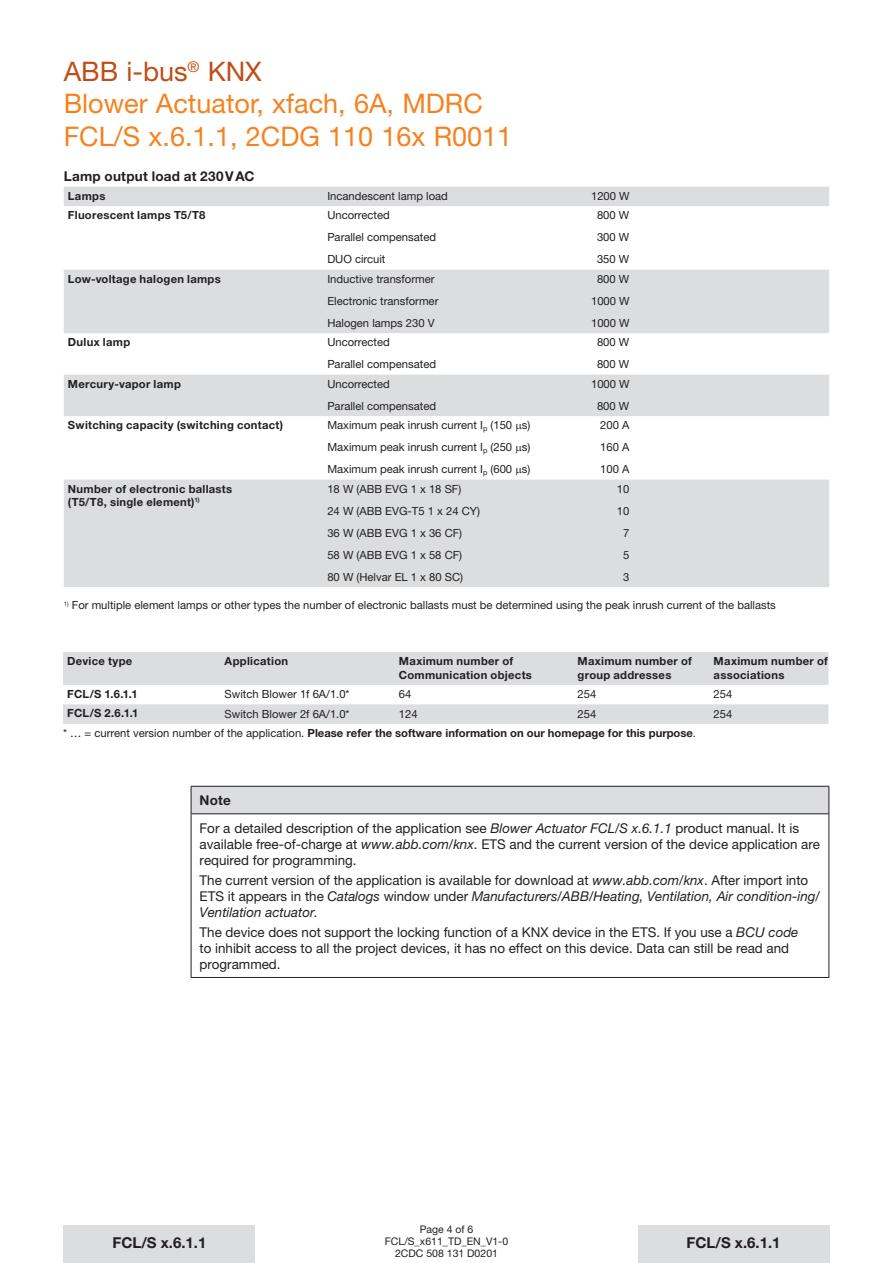
<style>
.page{position:relative;width:893px;height:1263px;background:#fff}
.page>*{position:absolute;margin:0;border:0;box-sizing:border-box;transform-origin:0 0}
.t1{font:27px/32.4px "Helvetica Neue LT";color:#f58220}
.t2{font:700 15px "Helvetica Neue LT";color:#231f20}
.TD_Hinweistexte{font:13.5px/15.9px "Helvetica Neue LT";color:#231f20}
.TD_Fliesstext_9_10_8{font:700 13.5px "Helvetica Neue LT";letter-spacing:.02em;color:#231f20}
.TD_Kästen{font:700 13.5px "Helvetica Neue LT";color:#231f20}
.TD_Tabelle_7_5_9{font:11.25px "Helvetica Neue LT";color:#231f20}
.TD_Tabelle_7_5_9-2{font:700 11.25px/13.5px "Helvetica Neue LT";letter-spacing:.025em;color:#231f20}
.TD_Fliesstext_unter{font:11.25px "Helvetica Neue LT";color:#231f20}
.TD_Fliesstext_unter-2{font:700 11.25px "Helvetica Neue LT";color:#231f20}
.t3{font:10.5px/12px "Helvetica Neue LT";color:#231f20;text-align:center}
.s1{color:#be4e16}
.s2{font-weight:400}
.s3{font-style:italic}
</style>
<div class="page">
<div style="left:638px;top:1225px;width:191px;height:38px;background:#dcdddf"></div>
<div style="left:64px;top:1225px;width:191px;height:38px;background:#dcdddf"></div>
<svg style="left:64px;top:187px;width:765px;height:400px;fill:#dcdddf"></svg>
<svg style="left:63px;top:652px;width:765px;height:72px;fill:#dcdddf"></svg>
<div style="left:191px;top:786px;width:638px;height:28px;background:#dcdddf"></div>
<hr style="left:191px;top:786px;width:638px;height:1px;background:#231f20">
<svg style="left:191px;top:787px;width:1px;height:26px"></svg>
<svg style="left:828px;top:787px;width:1px;height:26px"></svg>
<hr style="left:191px;top:813px;width:638px;height:1px;background:#231f20">
<hr style="left:191px;top:814px;width:1px;height:163px;background:#231f20">
<hr style="left:828px;top:814px;width:1px;height:163px;background:#231f20">
<hr style="left:191px;top:977px;width:638px;height:1px;background:#231f20">
<svg style="left:516px;top:424px;width:6px;height:8px"></svg>
<svg style="left:516px;top:446px;width:6px;height:8px"></svg>
<svg style="left:516px;top:468px;width:6px;height:8px"></svg>
<h1 class="t1" style="left:64px;top:55px;width:450px"><span class="s1">ABB i-bus</span><sup>®</sup> <span class="s1">KNX<br></span>Blower Actuator, xfach, 6A, MDRC<br>FCL/S x.6.1.1, 2CDG 110 16x R0011</h1>
<p class="TD_Fliesstext_9_10_8" style="left:64px;top:167px;width:192px">Lamp output load at 230VAC</p>
<p class="TD_Tabelle_7_5_9-2" style="left:68px;top:189px;width:39px">Lamps</p>
<p class="TD_Tabelle_7_5_9" style="left:327px;top:189px;width:122px">Incandescent lamp load</p>
<p class="TD_Tabelle_7_5_9" style="left:591px;top:189px;width:40px">1200 W</p>
<p class="TD_Tabelle_7_5_9-2" style="left:68px;top:208px;width:139px">Fluorescent lamps T5/T8</p>
<p class="TD_Tabelle_7_5_9" style="left:327px;top:209px;width:64px">Uncorrected</p>
<p class="TD_Tabelle_7_5_9" style="left:327px;top:231px;width:110px">Parallel compensated</p>
<p class="TD_Tabelle_7_5_9" style="left:327px;top:253px;width:60px">DUO circuit</p>
<p class="TD_Tabelle_7_5_9" style="left:597px;top:209px;width:34px">800 W</p>
<p class="TD_Tabelle_7_5_9" style="left:597px;top:231px;width:34px">300 W</p>
<p class="TD_Tabelle_7_5_9" style="left:597px;top:253px;width:34px">350 W</p>
<p class="TD_Tabelle_7_5_9-2" style="left:68px;top:272px;width:154px">Low-voltage halogen lamps</p>
<p class="TD_Tabelle_7_5_9" style="left:327px;top:272px;width:109px">Inductive transformer</p>
<p class="TD_Tabelle_7_5_9" style="left:327px;top:294px;width:113px">Electronic transformer</p>
<p class="TD_Tabelle_7_5_9" style="left:327px;top:316px;width:109px">Halogen lamps 230 V</p>
<p class="TD_Tabelle_7_5_9-2" style="left:68px;top:335px;width:64px">Dulux lamp</p>
<p class="TD_Tabelle_7_5_9" style="left:327px;top:335px;width:64px">Uncorrected</p>
<p class="TD_Tabelle_7_5_9" style="left:327px;top:357px;width:110px">Parallel compensated</p>
<p class="TD_Tabelle_7_5_9-2" style="left:68px;top:377px;width:114px">Mercury-vapor lamp</p>
<p class="TD_Tabelle_7_5_9" style="left:327px;top:377px;width:64px">Uncorrected</p>
<p class="TD_Tabelle_7_5_9" style="left:327px;top:399px;width:110px">Parallel compensated</p>
<p class="TD_Tabelle_7_5_9-2" style="left:68px;top:418px;width:217px">Switching capacity (switching contact)</p>
<p class="TD_Tabelle_7_5_9" style="left:327px;top:418px;width:204px">Maximum peak inrush current I<sub>p</sub> (150 s)</p>
<p class="TD_Tabelle_7_5_9" style="left:327px;top:440px;width:204px">Maximum peak inrush current I<sub>p</sub> (250 s)</p>
<p class="TD_Tabelle_7_5_9" style="left:327px;top:462px;width:204px">Maximum peak inrush current I<sub>p</sub> (600 s)</p>
<p class="TD_Tabelle_7_5_9" style="left:597px;top:272px;width:34px">800 W</p>
<p class="TD_Tabelle_7_5_9" style="left:591px;top:294px;width:40px">1000 W</p>
<p class="TD_Tabelle_7_5_9" style="left:591px;top:316px;width:40px">1000 W</p>
<p class="TD_Tabelle_7_5_9" style="left:597px;top:335px;width:34px">800 W</p>
<p class="TD_Tabelle_7_5_9" style="left:597px;top:357px;width:34px">800 W</p>
<p class="TD_Tabelle_7_5_9" style="left:591px;top:377px;width:40px">1000 W</p>
<p class="TD_Tabelle_7_5_9" style="left:597px;top:399px;width:34px">800 W</p>
<p class="TD_Tabelle_7_5_9" style="left:600px;top:418px;width:31px">200 A</p>
<p class="TD_Tabelle_7_5_9" style="left:600px;top:440px;width:31px">160 A</p>
<p class="TD_Tabelle_7_5_9" style="left:600px;top:462px;width:31px">100 A</p>
<p class="TD_Tabelle_7_5_9-2" style="left:68px;top:482px;width:166px">Number of electronic ballasts (T5/T8, single element)<sup>1)</sup></p>
<p class="TD_Tabelle_7_5_9" style="left:327px;top:482px;width:135px">18 W (ABB EVG 1 x 18 SF)</p>
<p class="TD_Tabelle_7_5_9" style="left:327px;top:504px;width:154px">24 W (ABB EVG-T5 1 x 24 CY)</p>
<p class="TD_Tabelle_7_5_9" style="left:327px;top:526px;width:136px">36 W (ABB EVG 1 x 36 CF)</p>
<p class="TD_Tabelle_7_5_9" style="left:327px;top:548px;width:136px">58 W (ABB EVG 1 x 58 CF)</p>
<p class="TD_Tabelle_7_5_9" style="left:327px;top:570px;width:137px">80 W (Helvar EL 1 x 80 SC)</p>
<p class="TD_Tabelle_7_5_9" style="left:617px;top:482px;width:14px">10</p>
<p class="TD_Tabelle_7_5_9" style="left:617px;top:504px;width:14px">10</p>
<p class="TD_Tabelle_7_5_9" style="left:623px;top:526px;width:8px">7</p>
<p class="TD_Tabelle_7_5_9" style="left:623px;top:548px;width:8px">5</p>
<p class="TD_Tabelle_7_5_9" style="left:623px;top:570px;width:8px">3</p>
<p class="TD_Fliesstext_unter" style="left:64px;top:599px;width:714px"><sup>1)</sup> For multiple element lamps or other types the number of electronic ballasts must be determined using the peak inrush current of the ballasts</p>
<p class="TD_Tabelle_7_5_9-2" style="left:67px;top:654px;width:67px">Device type</p>
<p class="TD_Tabelle_7_5_9-2" style="left:225px;top:654px;width:65px">Application</p>
<p class="TD_Tabelle_7_5_9-2" style="left:399px;top:654px;width:135px">Maximum number of<br>Communication objects</p>
<p class="TD_Tabelle_7_5_9-2" style="left:578px;top:654px;width:116px">Maximum number of group addresses</p>
<p class="TD_Tabelle_7_5_9-2" style="left:714px;top:654px;width:116px">Maximum number of associations</p>
<p class="TD_Tabelle_7_5_9-2" style="left:67px;top:687px;width:72px">FCL/S 1.6.1.1</p>
<p class="TD_Tabelle_7_5_9" style="left:225px;top:687px;width:126px">Switch Blower 1f 6A/1.0*</p>
<p class="TD_Tabelle_7_5_9" style="left:399px;top:687px;width:14px">64</p>
<p class="TD_Tabelle_7_5_9" style="left:578px;top:687px;width:20px">254</p>
<p class="TD_Tabelle_7_5_9" style="left:714px;top:687px;width:20px">254</p>
<p class="TD_Tabelle_7_5_9-2" style="left:67px;top:706px;width:73px">FCL/S 2.6.1.1</p>
<p class="TD_Tabelle_7_5_9" style="left:225px;top:707px;width:126px">Switch Blower 2f 6A/1.0*</p>
<p class="TD_Tabelle_7_5_9" style="left:399px;top:707px;width:20px">124</p>
<p class="TD_Tabelle_7_5_9" style="left:578px;top:707px;width:20px">254</p>
<p class="TD_Tabelle_7_5_9" style="left:714px;top:707px;width:20px">254</p>
<p class="TD_Fliesstext_unter-2" style="left:63px;top:726px;width:634px"><span class="s2">* … = current version number of the application.</span> Please refer the software information on our homepage for this purpose<span class="s2">.</span></p>
<p class="TD_Kästen" style="left:200px;top:792px;width:33px">Note</p>
<p class="TD_Hinweistexte" style="left:200px;top:820px;width:622px">For a detailed description of the application see <span class="s3">Blower Actuator FCL/S x.6.1.1</span> product manual. It is available free-of-charge at <span class="s3">www.abb.com/knx</span>. ETS and the current version of the device application are required for programming.</p>
<p class="TD_Hinweistexte" style="left:200px;top:872px;width:622px">The current version of the application is available for download at <span class="s3">www.abb.com/knx</span>. After import into<br>ETS it appears in the <span class="s3">Catalogs</span> window under <span class="s3">Manufacturers/ABB/Heating, Ventilation, Air condition-ing/<br>Ventilation actuator.</span></p>
<p class="TD_Hinweistexte" style="left:200px;top:924px;width:600px">The device does not support the locking function of a KNX device in the ETS. If you use a <span class="s3">BCU code </span>to inhibit access to all the project devices, it has no effect on this device. Data can still be read and programmed.</p>
<p class="t3" style="left:385px;top:1223px;width:125px">Page 4 of 6<br>FCL/S_x611_TD_EN_V1-0<br>2CDC 508 131 D0201</p>
<p class="t2" style="left:112px;top:1234px;width:95px">FCL/S x.6.1.1</p>
<p class="t2" style="left:687px;top:1234px;width:95px">FCL/S x.6.1.1</p>
</div>
